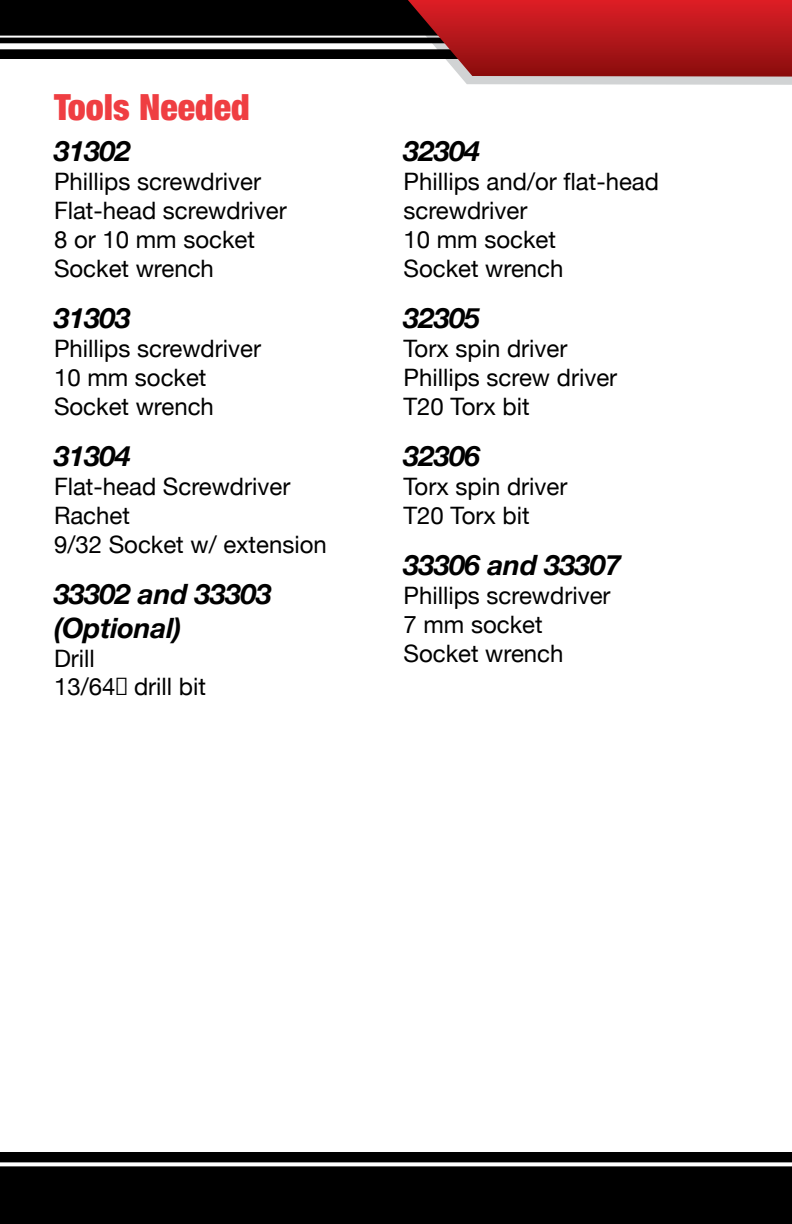
<style>
.page{position:relative;width:792px;height:1224px;background:#fff}
.page>*{position:absolute;margin:0;border:0;box-sizing:border-box;transform-origin:0 0}
.t1{font:900 condensed 36px "Helvetica Neue";color:#ef3e42}
.t2{font:italic 700 28px/33.6px "Helvetica Neue";letter-spacing:-.01em;color:#000}
.t3{font:24px/28.8px "Helvetica Neue";color:#000}
</style>
<div class="page">
<div style="left:0;top:0;width:792px;height:59px;background:#000"></div>
<div style="left:0;top:43px;width:792px;height:6px;background:#fff"></div>
<hr style="left:0;top:36px;width:792px;height:2px;background:#fff">
<div style="left:0;top:1153px;width:792px;height:71px;background:#000"></div>
<svg style="left:0;top:1162px;width:792px;height:4px;background:#e6e6e6"></svg>
<svg style="left:390px;top:0;width:402px;height:85px;background:#b03437"></svg>
<h1 class="t1" style="left:54px;top:77px;width:197px">Tools Needed</h1>
<p class="t2" style="left:54px;top:134px;width:78px">31302</p>
<p class="t3" style="left:54px;top:166px;width:234px">Phillips screwdriver<br>Flat-head screwdriver<br>8 or 10 mm socket<br>Socket wrench</p>
<p class="t2" style="left:54px;top:301px;width:78px">31303</p>
<p class="t3" style="left:54px;top:332px;width:209px">Phillips screwdriver<br>10 mm socket<br>Socket wrench</p>
<p class="t2" style="left:54px;top:439px;width:78px">31304</p>
<p class="t3" style="left:54px;top:470px;width:274px">Flat-head Screwdriver<br>Rachet<br>9/32 Socket w/ extension</p>
<p class="t2" style="left:54px;top:577px;width:219px">33302 and 33303 (Optional)</p>
<p class="t3" style="left:54px;top:642px;width:154px">Drill<br>13/64″ drill bit</p>
<p class="t2" style="left:404px;top:134px;width:78px">32304</p>
<p class="t3" style="left:404px;top:166px;width:257px">Phillips and/or flat-head screwdriver<br>10 mm socket<br>Socket wrench</p>
<p class="t2" style="left:404px;top:301px;width:78px">32305</p>
<p class="t3" style="left:404px;top:332px;width:215px">Torx spin driver<br>Phillips screw driver<br>T20 Torx bit</p>
<p class="t2" style="left:404px;top:439px;width:78px">32306</p>
<p class="t3" style="left:404px;top:470px;width:165px">Torx spin driver<br>T20 Torx bit</p>
<p class="t2" style="left:404px;top:548px;width:219px">33306 and 33307</p>
<p class="t3" style="left:404px;top:580px;width:209px">Phillips screwdriver<br>7 mm socket<br>Socket wrench</p>
</div>
